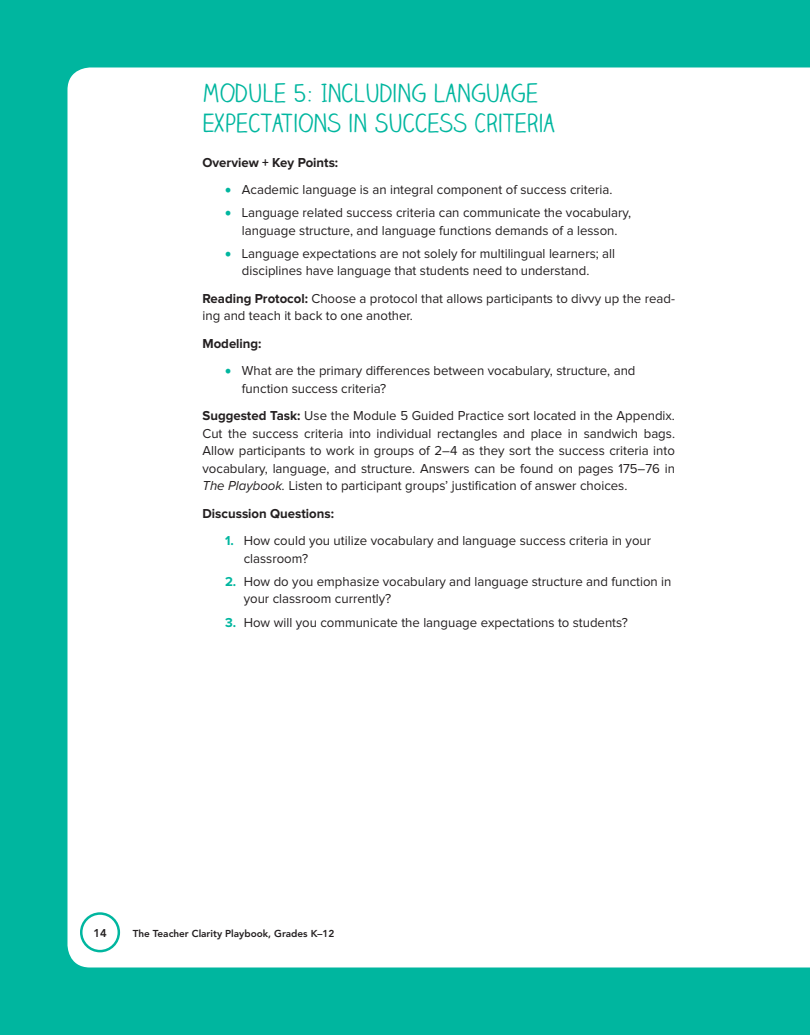
<style>
.page{position:relative;width:810px;height:1035px;background:#00b69f}
.page>*{position:absolute;margin:0;border:0;box-sizing:border-box;transform-origin:0 0}
.t1{font:25px/30px "Claire Hand";letter-spacing:.01em;color:#00b69f}
.t2{font:13.5px/17.5px "Proxima Nova";color:#231f20}
.t3{font:700 13.5px "Proxima Nova";color:#231f20}
.t4{font:800 11.25px "Avenir LT Std";color:#231f20}
.t5{font:800 10px "Avenir LT Std";color:#231f20}
.s1{color:#00b69f}
.s2{font-weight:700}
.s3{font-style:italic}
.s4{font-weight:700;color:#00b69f}
</style>
<div class="page">
<div style="left:68px;top:68px;width:742px;height:900px;background:#fff"></div>
<div style="left:80px;top:912px;width:40px;height:40px;border:2px solid #00b69f;border-radius:50%"></div>
<div style="left:202px;top:654px;width:473px;height:12px;background:#fff"></div>
<div style="left:202px;top:699px;width:473px;height:12px;background:#fff"></div>
<div style="left:202px;top:743px;width:473px;height:13px;background:#fff"></div>
<h1 class="t1" style="left:202px;top:78px;width:353px">MODULE 5: INCLUDING LANGUAGE<br>EXPECTATIONS IN SUCCESS CRITERIA</h1>
<p class="t3" style="left:202px;top:154px;width:137px">Overview + Key Points:</p>
<p class="t2" style="left:225px;top:181px;width:389px"><span class="s1">•</span> Academic language is an integral component of success criteria.</p>
<p class="t2" style="left:225px;top:205px;width:408px;text-align:center"><span class="s1">•</span> Language related success criteria can communicate the vocabulary, language structure, and language functions demands of a lesson.</p>
<p class="t2" style="left:242px;top:245px;width:375px;text-indent:-17px"><span class="s1">•</span> Language expectations are not solely for multilingual learners; all disciplines have language that students need to understand.</p>
<p class="t2" style="left:202px;top:290px;width:474px"><span class="s2">Reading Protocol:</span> Choose a protocol that allows participants to divvy up the read&shy;ing and teach it back to one another.</p>
<p class="t3" style="left:202px;top:336px;width:61px">Modeling:</p>
<p class="t2" style="left:242px;top:363px;width:395px;text-indent:-17px"><span class="s1">•</span> What are the primary differences between vocabulary, structure, and function success criteria?</p>
<p class="t2" style="left:202px;top:408px;width:474px;text-align:justify"><span class="s2">Suggested Task:</span> Use the Module 5 Guided Practice sort located in the Appendix.<br>Cut the success criteria into individual rectangles and place in sandwich bags.<br>Allow participants to work in groups of 2–4 as they sort the success criteria into vocabulary, language, and structure. Answers can be found on pages 175–76 in <span class="s3">The Playbook.</span> Listen to participant groups’ justification of answer choices.</p>
<p class="t3" style="left:202px;top:506px;width:133px">Discussion Questions:</p>
<p class="t2" style="left:244px;top:533px;width:409px;text-indent:-19px"><span class="s4">1.</span> How could you utilize vocabulary and language success criteria in your classroom?</p>
<p class="t2" style="left:244px;top:573px;width:429px;text-indent:-19px"><span class="s4">2.</span> How do you emphasize vocabulary and language structure and function in your classroom currently?</p>
<p class="t2" style="left:225px;top:614px;width:404px"><span class="s4">3.</span> How will you communicate the language expectations to students?</p>
<p class="t4" style="left:93px;top:926px;width:15px">14</p>
<p class="t5" style="left:133px;top:927px;width:203px">The Teacher Clarity Playbook, Grades K–12</p>
</div>
